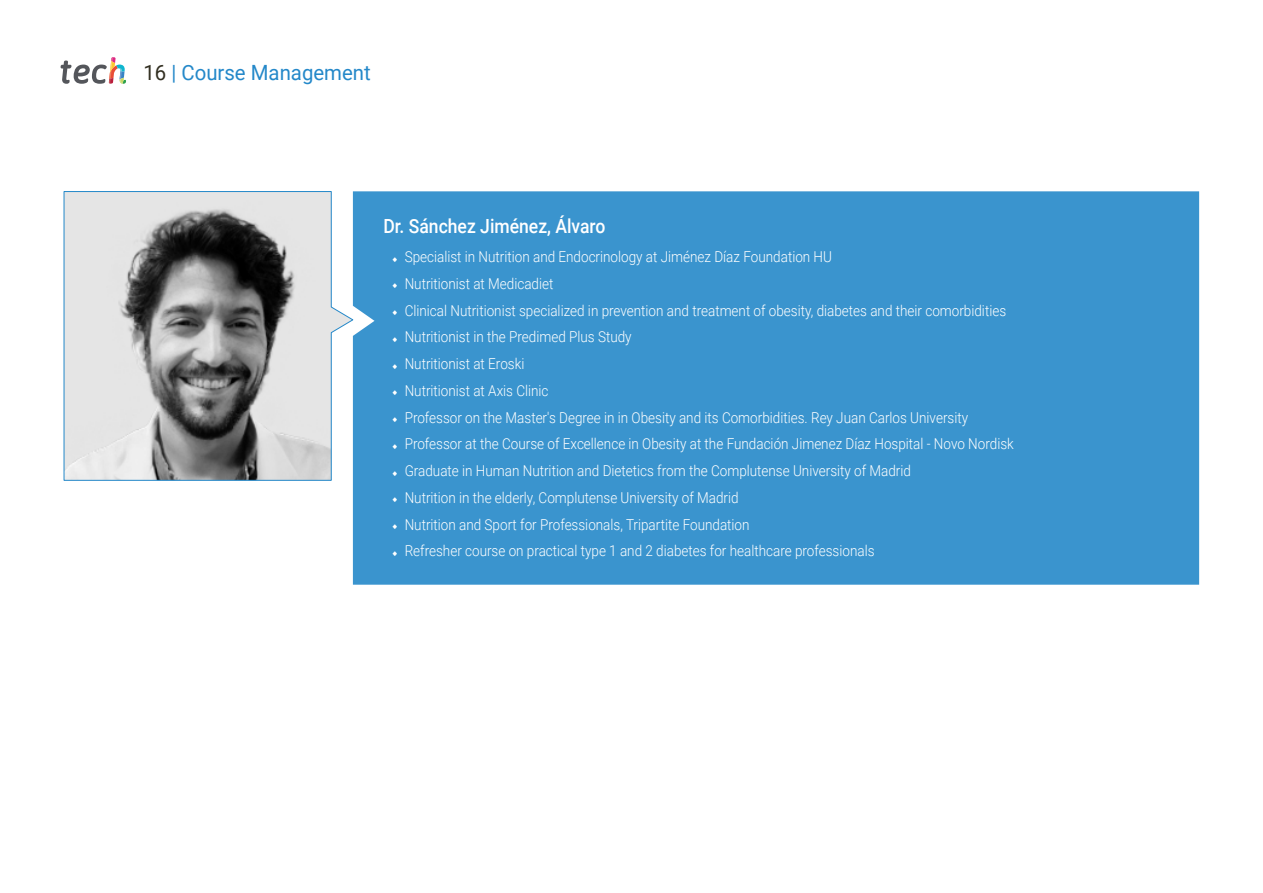
<style>
.page{position:relative;width:1263px;height:893px;background:#fff}
.page>*{position:absolute;margin:0;border:0;box-sizing:border-box;transform-origin:0 0}
.t1{font:21px "Roboto";color:#2488c9}
.t2{font:500 19.5px "Roboto";color:#fff;scale:.9 1}
.t3{font:300 15px/26.7px "Roboto";color:#fff;scale:.9 1}
.s1{color:#312e20}
</style>
<div class="page">
<svg style="left:61px;top:57px;width:65px;height:27px"></svg>
<div style="left:353px;top:191px;width:846px;height:394px;background:#3a94ce"></div>
<svg style="left:64px;top:191px;width:290px;height:290px"></svg>
<svg style="left:393px;top:257px;width:4px;height:5px"></svg>
<svg style="left:393px;top:283px;width:4px;height:5px"></svg>
<svg style="left:393px;top:310px;width:4px;height:5px"></svg>
<svg style="left:393px;top:337px;width:4px;height:5px"></svg>
<svg style="left:393px;top:364px;width:4px;height:5px"></svg>
<svg style="left:393px;top:390px;width:4px;height:5px"></svg>
<svg style="left:393px;top:417px;width:4px;height:5px"></svg>
<svg style="left:393px;top:444px;width:4px;height:5px"></svg>
<svg style="left:393px;top:471px;width:4px;height:5px"></svg>
<svg style="left:393px;top:497px;width:4px;height:5px"></svg>
<svg style="left:393px;top:524px;width:4px;height:5px"></svg>
<svg style="left:393px;top:551px;width:4px;height:5px"></svg>
<h1 class="t1" style="left:144px;top:57px;width:229px"><span class="s1">16</span> | Course Management</h1>
<h2 class="t2" style="left:383px;top:212px;width:248px">Dr. Sánchez Jiménez, Álvaro</h2>
<p class="t3" style="left:405px;top:243px;width:678px">Specialist in Nutrition and Endocrinology at Jiménez Díaz Foundation HU<br>Nutritionist at Medicadiet<br>Clinical Nutritionist specialized in prevention and treatment of obesity, diabetes and their comorbidities Nutritionist in the Predimed Plus Study<br>Nutritionist at Eroski<br>Nutritionist at Axis Clinic<br>Professor on the Master's Degree in in Obesity and its Comorbidities. Rey Juan Carlos University Professor at the Course of Excellence in Obesity at the Fundación Jimenez Díaz Hospital - Novo Nordisk Graduate in Human Nutrition and Dietetics from the Complutense University of Madrid<br>Nutrition in the elderly, Complutense University of Madrid<br>Nutrition and Sport for Professionals, Tripartite Foundation<br>Refresher course on practical type 1 and 2 diabetes for healthcare professionals</p>
</div>
